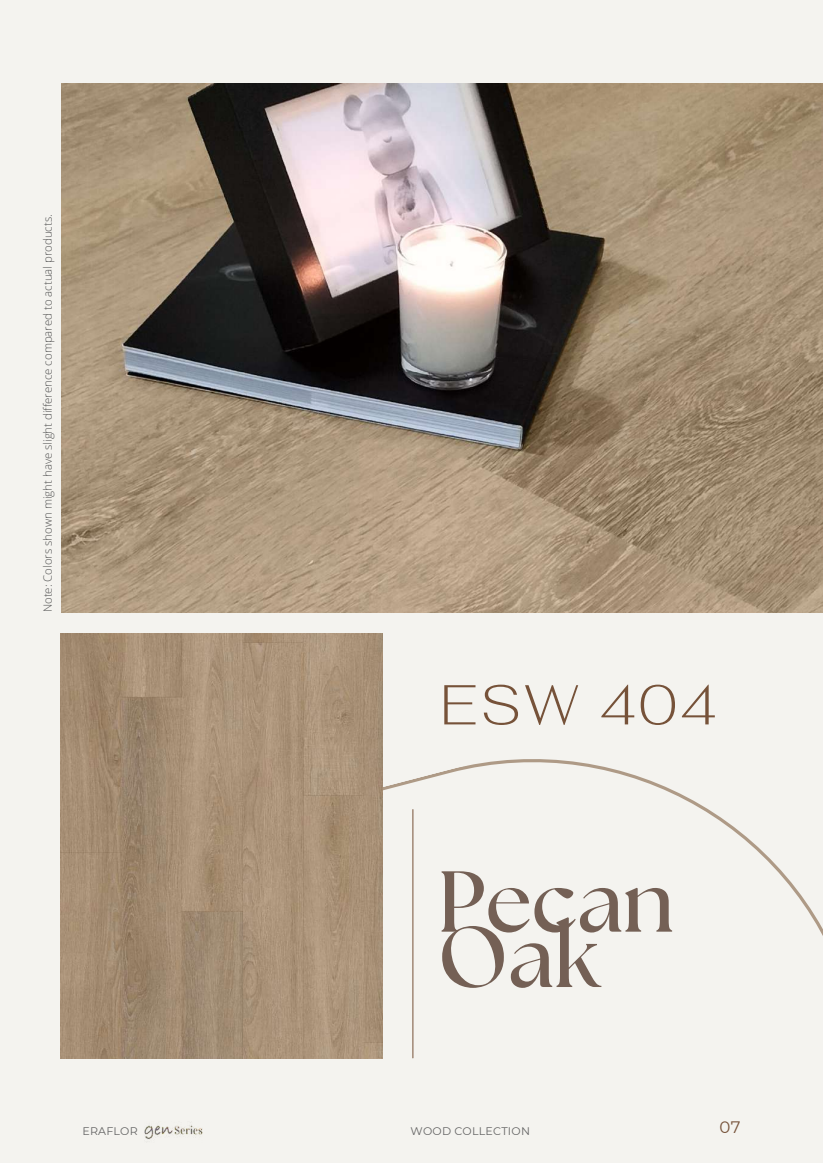
<style>
.page{position:relative;width:823px;height:1163px;background:#fff}
.page>*{position:absolute;margin:0;border:0;box-sizing:border-box;transform-origin:0 0}
.t1{font:700 86.12px "The Seasons";color:#746055}
.t2{font:200 56px "Fahkwang";letter-spacing:.06em;color:#765239}
.t3{font:16.62px "Montserrat";color:#765239}
.t4{font:300 11.38px "Open Sans";color:#545454}
.t5{font:11px "Montserrat";letter-spacing:.02em;color:#646464}
</style>
<div class="page">
<div style="left:0;top:0;width:822px;height:1162px;background:#f4f3ef"></div>
<svg style="left:115px;top:683px;width:707px;height:451px"></svg>
<hr style="left:412px;top:809px;width:1px;height:248px;background:#765239">
<img style="left:60px;top:633px;width:322px;height:425px">
<img style="left:62px;top:84px;width:760px;height:528px">
<img style="left:144px;top:1121px;width:58px;height:18px">
<p class="t4" style="left:40px;top:612px;width:399px;rotate:-90deg">Note: Colors shown might have slight difference compared to actual products.</p>
<p class="t5" style="left:82px;top:1124px;width:57px">ERAFLOR</p>
<h2 class="t2" style="left:440px;top:668px;width:278px">ESW 404</h2>
<h1 class="t1" style="left:437px;top:862px;width:238px">Pecan</h1>
<h1 class="t1" style="left:437px;top:918px;width:164px">Oak</h1>
<p class="t5" style="left:410px;top:1124px;width:121px">WOOD COLLECTION</p>
<h3 class="t3" style="left:719px;top:1116px;width:23px">07</h3>
</div>
